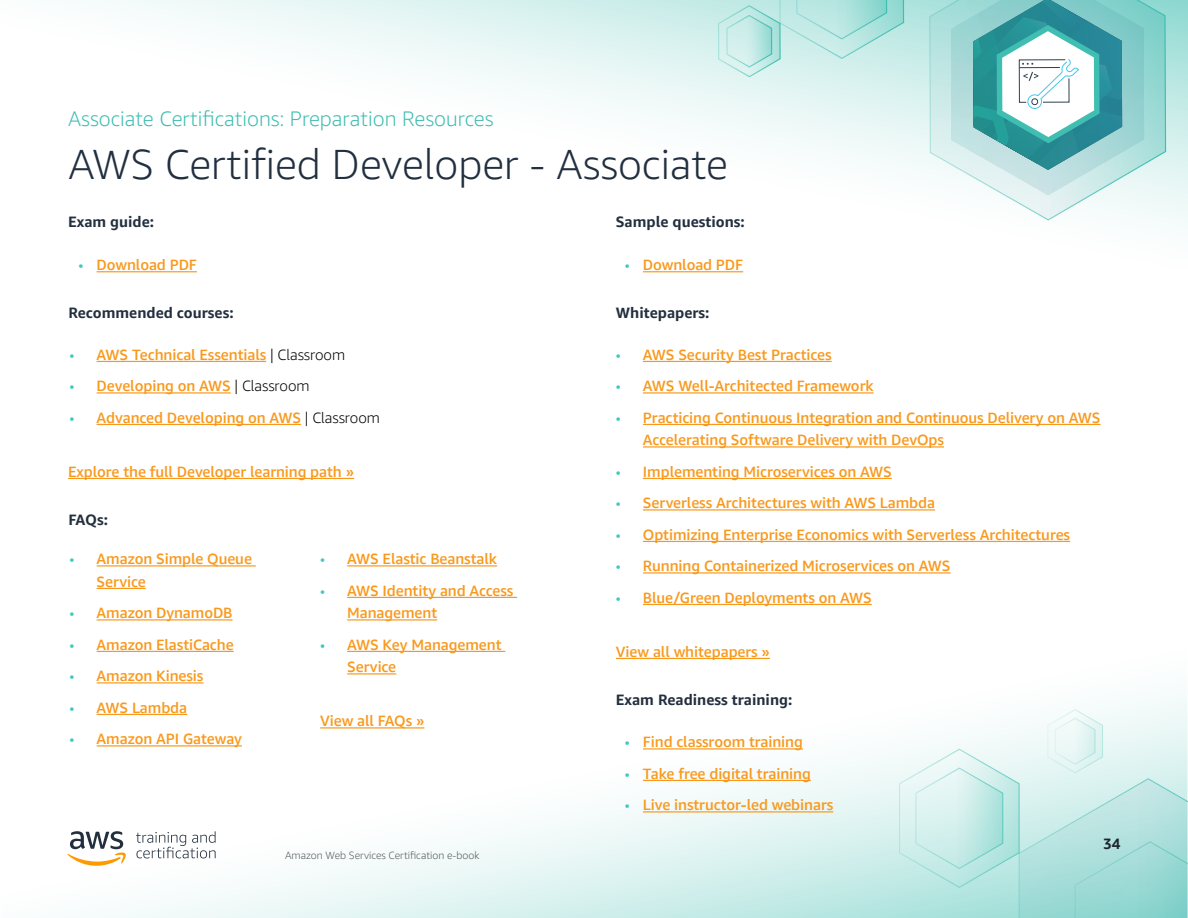
<style>
.page{position:relative;width:1188px;height:918px;background:#fff}
.page>*{position:absolute;margin:0;border:0;box-sizing:border-box;transform-origin:0 0}
.t1{font:300 42px "Amazon Ember";color:#222f3f}
.t2{font:300 21px "Amazon Ember";color:#41beb2}
.t3{font:500 15px/22.5px "Amazon Ember";letter-spacing:-.005em;color:#f8991d}
.t4{font:700 15px "Amazon Ember";color:#232f3e}
.t5{font:700 15px "Amazon Ember";color:#1c232f}
.t6{font:300 10.5px "Amazon Ember";color:#545959}
.s1{font-weight:300;color:#3dcac0}
.s2{font-weight:300;color:#000}
</style>
<div class="page">
<svg style="left:96px;top:650px;width:1091px;height:268px"></svg>
<svg style="left:899px;top:709px;width:288px;height:209px"></svg>
<svg style="left:105px;top:0;width:1083px;height:226px"></svg>
<svg style="left:717px;top:0;width:188px;height:78px;background:#bee8e4"></svg>
<svg style="left:930px;top:0;width:236px;height:220px"></svg>
<svg style="left:136px;top:831px;width:80px;height:27px"></svg>
<svg style="left:67px;top:831px;width:59px;height:35px"></svg>
<hr style="left:97px;top:271px;width:100px;height:1px;background:#f8991d">
<hr style="left:643px;top:271px;width:100px;height:1px;background:#f8991d">
<hr style="left:97px;top:361px;width:169px;height:1px;background:#f8991d">
<hr style="left:97px;top:392px;width:134px;height:2px;background:#f8991d">
<hr style="left:97px;top:424px;width:204px;height:1px;background:#f8991d">
<hr style="left:68px;top:478px;width:286px;height:1px;background:#f8991d">
<hr style="left:97px;top:565px;width:159px;height:2px;background:#f8991d">
<hr style="left:97px;top:588px;width:49px;height:1px;background:#f8991d">
<hr style="left:97px;top:619px;width:136px;height:2px;background:#f8991d">
<hr style="left:97px;top:651px;width:137px;height:1px;background:#f8991d">
<hr style="left:97px;top:682px;width:106px;height:2px;background:#f8991d">
<hr style="left:97px;top:714px;width:90px;height:1px;background:#f8991d">
<hr style="left:97px;top:745px;width:145px;height:2px;background:#f8991d">
<hr style="left:347px;top:565px;width:150px;height:2px;background:#f8991d">
<hr style="left:347px;top:597px;width:170px;height:1px;background:#f8991d">
<hr style="left:347px;top:619px;width:90px;height:2px;background:#f8991d">
<hr style="left:347px;top:651px;width:158px;height:1px;background:#f8991d">
<hr style="left:347px;top:673px;width:49px;height:2px;background:#f8991d">
<hr style="left:320px;top:727px;width:104px;height:2px;background:#f8991d">
<hr style="left:643px;top:361px;width:189px;height:1px;background:#f8991d">
<hr style="left:643px;top:392px;width:231px;height:2px;background:#f8991d">
<hr style="left:643px;top:424px;width:458px;height:1px;background:#f8991d">
<hr style="left:643px;top:446px;width:301px;height:2px;background:#f8991d">
<hr style="left:643px;top:478px;width:249px;height:1px;background:#f8991d">
<hr style="left:643px;top:509px;width:292px;height:2px;background:#f8991d">
<hr style="left:643px;top:541px;width:427px;height:1px;background:#f8991d">
<hr style="left:643px;top:572px;width:308px;height:2px;background:#f8991d">
<hr style="left:643px;top:604px;width:229px;height:1px;background:#f8991d">
<hr style="left:616px;top:658px;width:154px;height:1px;background:#f8991d">
<hr style="left:643px;top:748px;width:160px;height:2px;background:#f8991d">
<hr style="left:643px;top:780px;width:168px;height:1px;background:#f8991d">
<hr style="left:643px;top:811px;width:190px;height:2px;background:#f8991d">
<h2 class="t2" style="left:68px;top:105px;width:427px">Associate Certifications: Preparation Resources</h2>
<h1 class="t1" style="left:68px;top:139px;width:661px">AWS Certified Developer - Associate</h1>
<p class="t4" style="left:68px;top:212px;width:88px">Exam guide:</p>
<p class="t4" style="left:616px;top:212px;width:131px">Sample questions:</p>
<p class="t3" style="left:625px;top:254px;width:120px"><span class="s1">•</span> Download PDF</p>
<p class="t4" style="left:68px;top:303px;width:167px">Recommended courses:</p>
<p class="t3" style="left:70px;top:343px;width:277px"><span class="s1">•</span> AWS Technical Essentials <span class="s2">| Classroom</span></p>
<p class="t3" style="left:70px;top:375px;width:241px"><span class="s1">•</span> Developing on AWS <span class="s2">| Classroom</span></p>
<p class="t3" style="left:70px;top:406px;width:312px"><span class="s1">•</span> Advanced Developing on AWS <span class="s2">| Classroom</span></p>
<p class="t3" style="left:68px;top:460px;width:287px">Explore the full Developer learning path »</p>
<p class="t4" style="left:68px;top:510px;width:41px">FAQs:</p>
<p class="t3" style="left:97px;top:548px;width:157px;text-indent:-27px"><span class="s1">•</span> Amazon Simple Queue<br>Service</p>
<p class="t3" style="left:70px;top:602px;width:164px"><span class="s1">•</span> Amazon DynamoDB</p>
<p class="t3" style="left:70px;top:633px;width:166px"><span class="s1">•</span> Amazon ElastiCache</p>
<p class="t3" style="left:70px;top:665px;width:135px"><span class="s1">•</span> Amazon Kinesis</p>
<p class="t3" style="left:70px;top:696px;width:119px"><span class="s1">•</span> AWS Lambda</p>
<p class="t3" style="left:70px;top:728px;width:174px"><span class="s1">•</span> Amazon API Gateway</p>
<p class="t3" style="left:79px;top:254px;width:120px"><span class="s1">•</span> Download PDF</p>
<p class="t4" style="left:616px;top:303px;width:95px">Whitepapers:</p>
<p class="t3" style="left:616px;top:343px;width:217px"><span class="s1">•</span> AWS Security Best Practices</p>
<p class="t3" style="left:616px;top:375px;width:259px"><span class="s1">•</span> AWS Well-Architected Framework</p>
<p class="t3" style="left:643px;top:406px;width:459px;text-indent:-27px"><span class="s1">•</span> Practicing Continuous Integration and Continuous Delivery on AWS<br>Accelerating Software Delivery with DevOps</p>
<p class="t3" style="left:616px;top:460px;width:277px"><span class="s1">•</span> Implementing Microservices on AWS</p>
<p class="t3" style="left:616px;top:492px;width:321px"><span class="s1">•</span> Serverless Architectures with AWS Lambda</p>
<p class="t3" style="left:616px;top:523px;width:456px"><span class="s1">•</span> Optimizing Enterprise Economics with Serverless Architectures</p>
<p class="t3" style="left:616px;top:555px;width:336px"><span class="s1">•</span> Running Containerized Microservices on AWS</p>
<p class="t3" style="left:616px;top:586px;width:257px"><span class="s1">•</span> Blue/Green Deployments on AWS</p>
<p class="t3" style="left:616px;top:640px;width:156px">View all whitepapers »</p>
<p class="t3" style="left:320px;top:548px;width:178px"><span class="s1">•</span> AWS Elastic Beanstalk</p>
<p class="t3" style="left:347px;top:579px;width:168px;text-indent:-27px"><span class="s1">•</span> AWS Identity and Access<br>Management</p>
<p class="t3" style="left:347px;top:633px;width:156px;text-indent:-27px"><span class="s1">•</span> AWS Key Management<br>Service</p>
<p class="t4" style="left:616px;top:690px;width:178px">Exam Readiness training:</p>
<p class="t3" style="left:320px;top:710px;width:106px">View all FAQs »</p>
<p class="t3" style="left:625px;top:731px;width:179px"><span class="s1">•</span> Find classroom training</p>
<p class="t3" style="left:625px;top:762px;width:187px"><span class="s1">•</span> Take free digital training</p>
<p class="t3" style="left:625px;top:794px;width:210px"><span class="s1">•</span> Live instructor-led webinars</p>
<p class="t6" style="left:285px;top:849px;width:196px">Amazon Web Services Certification e-book</p>
<p class="t5" style="left:1103px;top:834px;width:19px">34</p>
</div>
